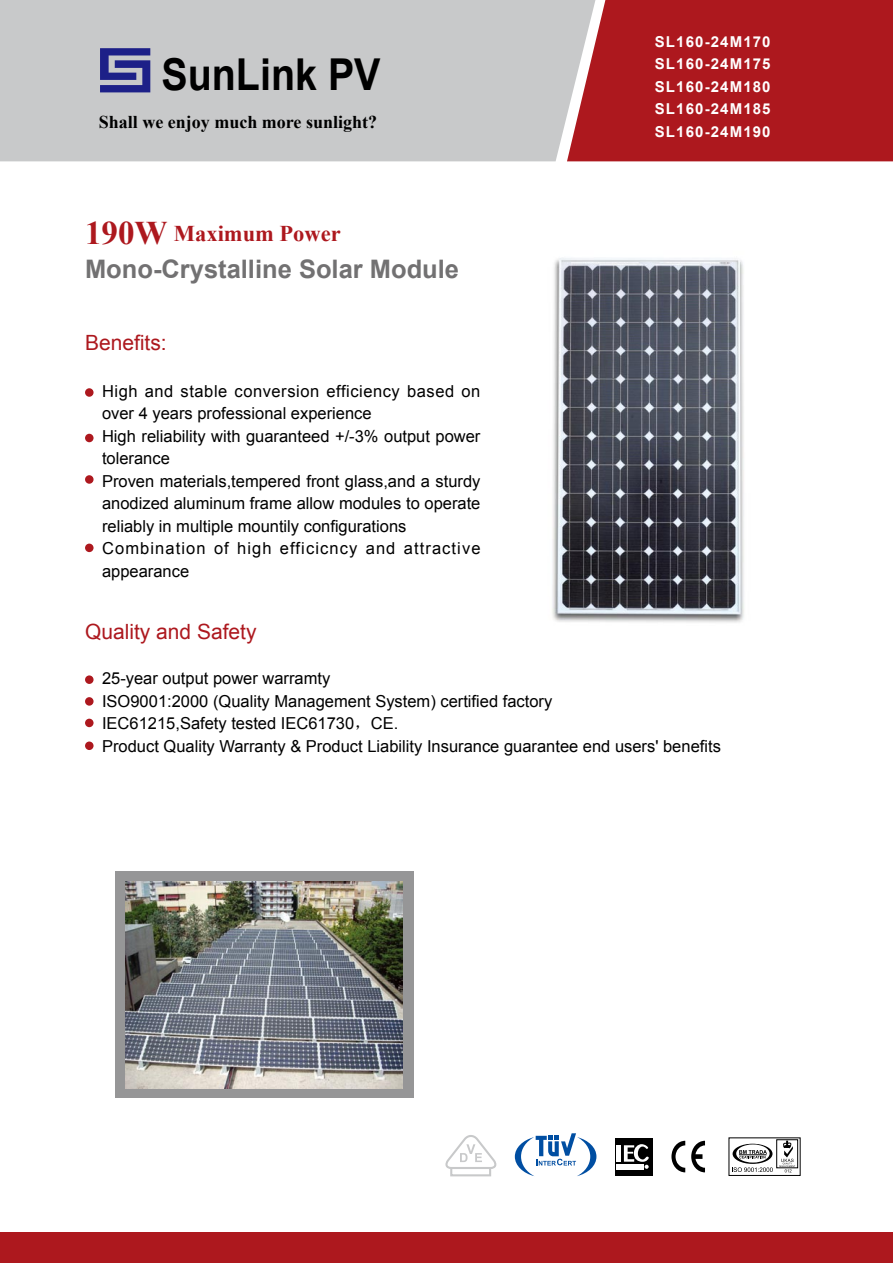
<style>
.page{position:relative;width:893px;height:1263px;background:#fff}
.page>*{position:absolute;margin:0;border:0;box-sizing:border-box;transform-origin:0 0}
.t1{font:700 43.95px "Arial";color:#000;scale:.9 1}
.t2{font:700 25.5px "Arial";color:#727172}
.t3{font:700 22.5px "Times New Roman";color:#ad181e}
.t4{font:21px "Arial";color:#ad181e}
.t5{font:700 18px "Times New Roman";color:#000}
.t6{font:16.5px/22.5px "Arial";color:#000}
.t7{font:700 15px/22.5px "Arial";letter-spacing:.075em;color:#fff;text-align:justify}
.s1{font-size:33px}
.s2{font-family:"Sim Hei"}
</style>
<div class="page">
<div style="left:116px;top:871px;width:298px;height:227px;background:#969697"></div>
<img style="left:552px;top:258px;width:192px;height:365px">
<div style="left:0;top:1233px;width:893px;height:30px;background:#ad181e"></div>
<div style="left:0;top:0;width:567px;height:161px;background:#c8c9ca"></div>
<div style="left:567px;top:0;width:326px;height:161px;background:#ad181e"></div>
<svg style="left:100px;top:48px;width:50px;height:44px;background:#51539c"></svg>
<div style="left:85px;top:388px;width:9px;height:9px;background:#ad181e;border-radius:50%"></div>
<div style="left:85px;top:434px;width:9px;height:8px;background:#ad181e;border-radius:50%"></div>
<div style="left:85px;top:475px;width:9px;height:9px;background:#ad181e;border-radius:50%"></div>
<div style="left:85px;top:544px;width:9px;height:8px;background:#ad181e;border-radius:50%"></div>
<div style="left:85px;top:675px;width:9px;height:9px;background:#ad181e;border-radius:50%"></div>
<div style="left:85px;top:697px;width:9px;height:9px;background:#ad181e;border-radius:50%"></div>
<div style="left:85px;top:719px;width:9px;height:8px;background:#ad181e;border-radius:50%"></div>
<div style="left:85px;top:741px;width:9px;height:9px;background:#ad181e;border-radius:50%"></div>
<div style="left:615px;top:1138px;width:37px;height:37px;background:#000"></div>
<svg style="left:616px;top:1144px;width:33px;height:25px"></svg>
<svg style="left:671px;top:1141px;width:34px;height:31px"></svg>
<div style="left:729px;top:1137px;width:71px;height:39px;border:1px solid #000"></div>
<svg style="left:732px;top:1139px;width:66px;height:33px"></svg>
<svg style="left:445px;top:1135px;width:52px;height:42px"></svg>
<svg style="left:515px;top:1133px;width:81px;height:43px"></svg>
<img style="left:125px;top:881px;width:277px;height:208px">
<h1 class="t1" style="left:161px;top:46px;width:245px">SunLink PV</h1>
<p class="t5" style="left:99px;top:110px;width:280px">Shall we enjoy much more sunlight?</p>
<h3 class="t3" style="left:85px;top:218px;width:257px"><span class="s1">190W</span> Maximum Power</h3>
<h2 class="t2" style="left:85px;top:253px;width:376px">Mono-Crystalline Solar Module</h2>
<p class="t4" style="left:85px;top:329px;width:83px">Benefits:</p>
<p class="t6" style="left:102px;top:380px;width:380px">High and stable conversion efficiency based on over 4 years professional experience<br>High reliability with guaranteed +/-3% output power tolerance<br>Proven materials,tempered front glass,and a sturdy anodized aluminum frame allow modules to operate reliably in multiple mountily configurations Combination of high efficicncy and attractive appearance</p>
<p class="t7" style="left:655px;top:31px;width:117px">SL160-24M170<br>SL160-24M175<br>SL160-24M180<br>SL160-24M185<br>SL160-24M190</p>
<p class="t4" style="left:85px;top:618px;width:173px">Quality and Safety</p>
<p class="t6" style="left:102px;top:667px;width:620px">25-year output power warramty<br>ISO9001:2000 (Quality Management System) certified factory<br>IEC61215,Safety tested IEC61730<span class="s2">，</span>CE.<br>Product Quality Warranty &amp; Product Liability Insurance guarantee end users' benefits</p>
</div>
